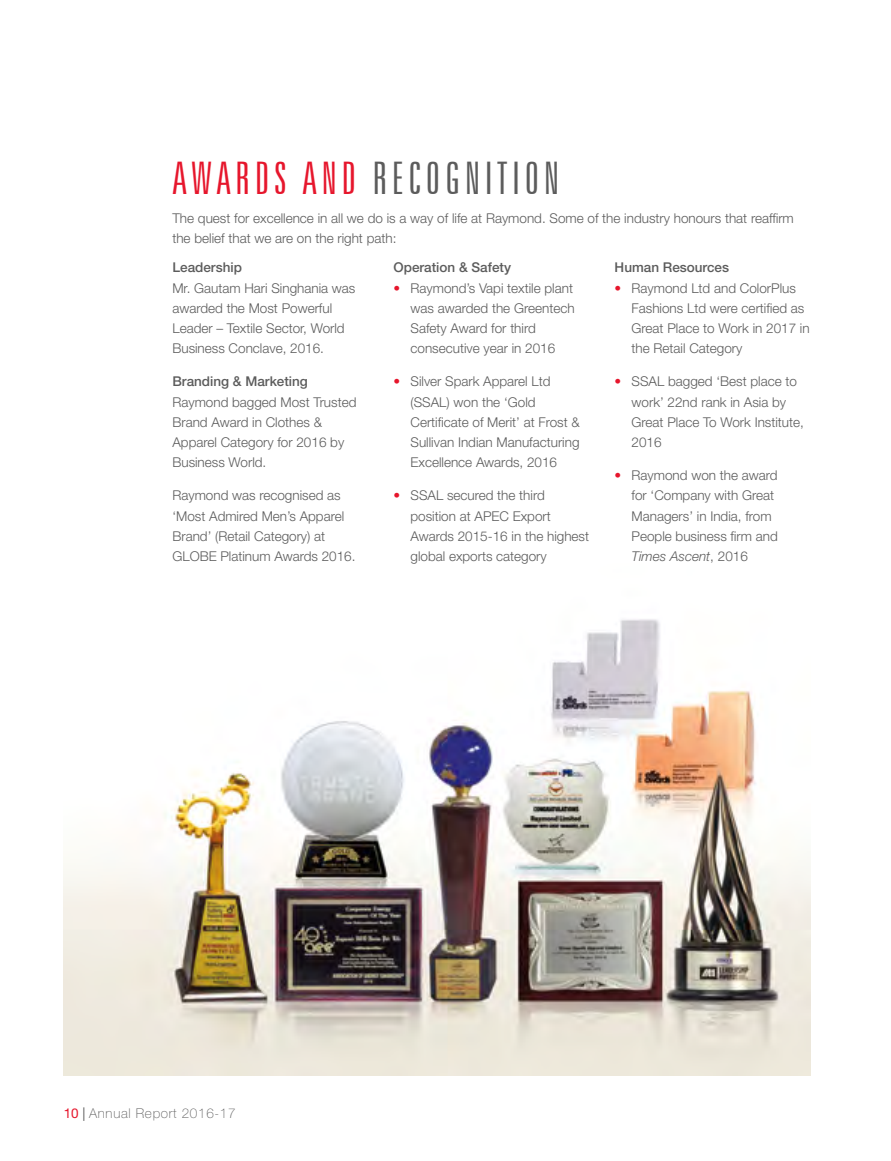
<style>
.page{position:relative;width:891px;height:1161px;background:#fff}
.page>*{position:absolute;margin:0;border:0;box-sizing:border-box;transform-origin:0 0}
.t1{font:extra-condensed 45px "Zurich BT Light";letter-spacing:.1em;color:#5c5c5c}
.t2{font:300 13.5px/20.2px "Helvetica Neue LT Std";color:#5c5c5c}
.t3{font:500 13.5px "Helvetica Neue LT Std";color:#5c5c5c}
.t4{font:100 13.5px "Helvetica Neue LT Std";letter-spacing:.05em;color:#5c5c5c}
.s1{color:#e6162c}
.s2{font-weight:200;color:#e6162c}
.s3{font-style:italic}
.s4{font-weight:400;color:#e6162c}
.s5{font-weight:400}
</style>
<div class="page">
<img style="left:64px;top:619px;width:746px;height:457px">
<h1 class="t1" style="left:172px;top:154px;width:389px"><span class="s1">AWARDS AND</span> RECOGNITION</h1>
<p class="t2" style="left:172px;top:208px;width:623px">The quest for excellence in all we do is a way of life at Raymond. Some of the industry honours that reaffirm the belief that we are on the right path:</p>
<p class="t3" style="left:172px;top:260px;width:71px">Leadership</p>
<p class="t2" style="left:172px;top:277px;width:185px">Mr. Gautam Hari Singhania was awarded the Most Powerful<br>Leader – Textile Sector, World<br>Business Conclave, 2016.</p>
<p class="t3" style="left:172px;top:374px;width:137px">Branding &amp; Marketing</p>
<p class="t2" style="left:172px;top:391px;width:186px">Raymond bagged Most Trusted<br>Brand Award in Clothes &amp;<br>Apparel Category for 2016 by<br>Business World.</p>
<p class="t2" style="left:172px;top:485px;width:185px">Raymond was recognised as ‘Most Admired Men’s Apparel<br>Brand’ (Retail Category) at<br>GLOBE Platinum Awards 2016.</p>
<p class="t3" style="left:394px;top:260px;width:119px">Operation &amp; Safety</p>
<p class="t2" style="left:411px;top:277px;width:166px;text-indent:-17px"><span class="s2">•</span> Raymond’s Vapi textile plant was awarded the Greentech<br>Safety Award for third consecutive year in 2016</p>
<p class="t2" style="left:411px;top:371px;width:171px;text-indent:-17px"><span class="s2">•</span> Silver Spark Apparel Ltd (SSAL) won the ‘Gold<br>Certificate of Merit’ at Frost &amp;<br>Sullivan Indian Manufacturing<br>Excellence Awards, 2016</p>
<p class="t2" style="left:411px;top:485px;width:180px;text-indent:-17px"><span class="s2">•</span> SSAL secured the third position at APEC Export<br>Awards 2015-16 in the highest global exports category</p>
<p class="t3" style="left:615px;top:260px;width:116px">Human Resources</p>
<p class="t2" style="left:632px;top:277px;width:180px;text-indent:-17px"><span class="s2">•</span> Raymond Ltd and ColorPlus<br>Fashions Ltd were certified as<br>Great Place to Work in 2017 in the Retail Category</p>
<p class="t2" style="left:632px;top:371px;width:174px;text-indent:-17px"><span class="s2">•</span> SSAL bagged ‘Best place to work’ 22nd rank in Asia by<br>Great Place To Work Institute,<br>2016</p>
<p class="t2" style="left:632px;top:465px;width:148px;text-indent:-17px"><span class="s2">•</span> Raymond won the award for ‘Company with Great<br>Managers’ in India, from<br>People business firm and<br><span class="s3">Times Ascent</span>, 2016</p>
<p class="t4" style="left:64px;top:1106px;width:173px"><span class="s4">10</span> <span class="s5">|</span> Annual Report 2016-17</p>
</div>
